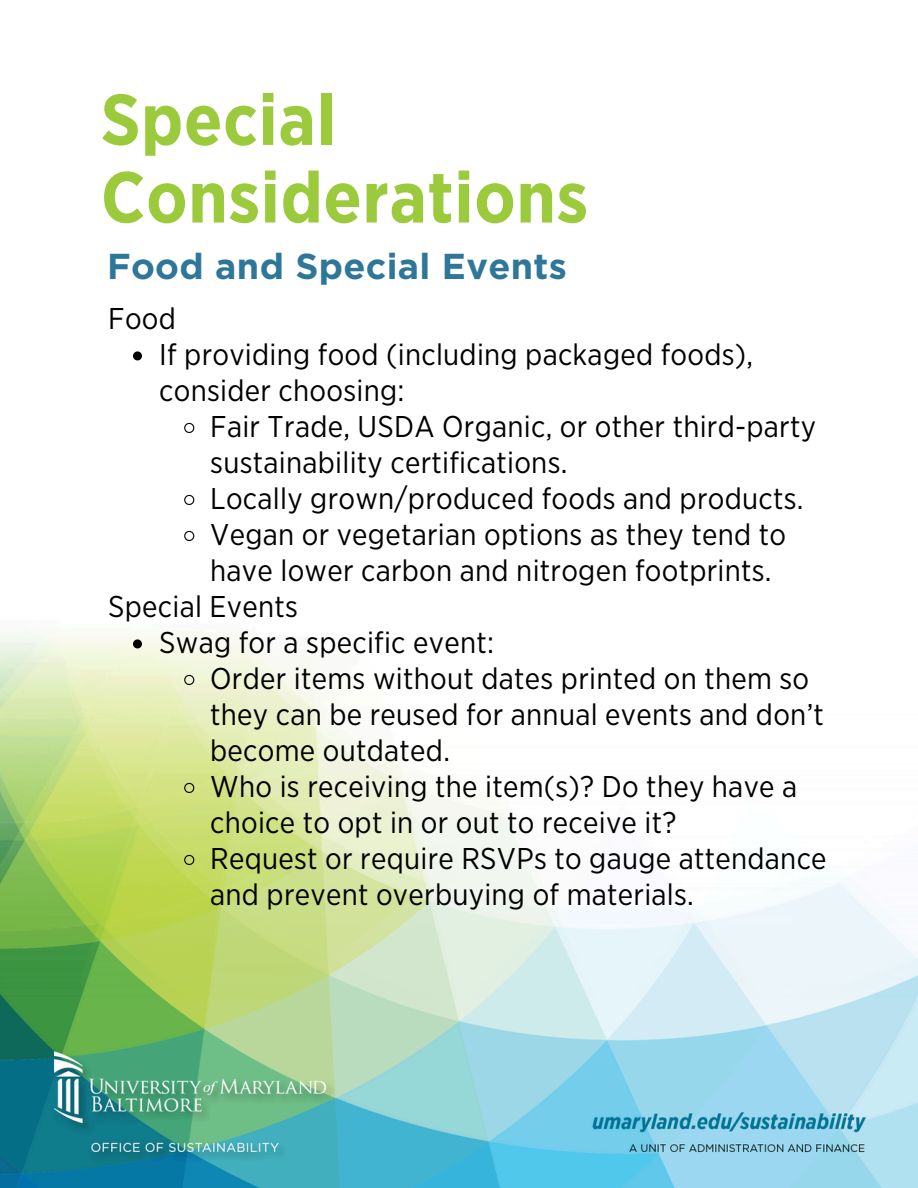
<style>
.page{position:relative;width:918px;height:1188px;background:#fff}
.page>*{position:absolute;margin:0;border:0;box-sizing:border-box;transform-origin:0 0}
.t1{font:700 72px/77.7px "Gotham Narrow";letter-spacing:.01em;color:#9bcb3c}
.t2{font:700 36px "Gotham";letter-spacing:.01em;color:#2f7798}
.t3{font:30px/36px "Gotham Narrow";letter-spacing:.01em;color:#000}
</style>
<div class="page">
<img style="left:0;top:635px;width:918px;height:553px">
<svg style="left:133px;top:351px;width:9px;height:9px"></svg>
<svg style="left:184px;top:422px;width:11px;height:11px"></svg>
<svg style="left:184px;top:494px;width:11px;height:11px"></svg>
<svg style="left:184px;top:530px;width:11px;height:11px"></svg>
<svg style="left:133px;top:639px;width:9px;height:9px"></svg>
<svg style="left:183px;top:674px;width:12px;height:12px"></svg>
<svg style="left:183px;top:782px;width:12px;height:12px"></svg>
<svg style="left:183px;top:854px;width:12px;height:12px"></svg>
<h2 class="t1" style="left:101px;top:80px;width:489px">Special<br>Considerations</h2>
<h3 class="t2" style="left:107px;top:244px;width:461px">Food and Special Events</h3>
<h4 class="t3" style="left:108px;top:300px;width:69px">Food</h4>
<p class="t3" style="left:159px;top:336px;width:595px">If providing food (including packaged foods), consider choosing:</p>
<p class="t3" style="left:210px;top:408px;width:607px">Fair Trade, USDA Organic, or other third-party sustainability certifications.<br>Locally grown/produced foods and products.<br>Vegan or vegetarian options as they tend to have lower carbon and nitrogen footprints.</p>
<h4 class="t3" style="left:108px;top:588px;width:191px">Special Events</h4>
<p class="t3" style="left:159px;top:624px;width:336px">Swag for a specific event:</p>
<p class="t3" style="left:210px;top:660px;width:618px">Order items without dates printed on them so they can be reused for annual events and don’t become outdated.<br>Who is receiving the item(s)? Do they have a choice to opt in or out to receive it?<br>Request or require RSVPs to gauge attendance and prevent overbuying of materials.</p>
</div>
